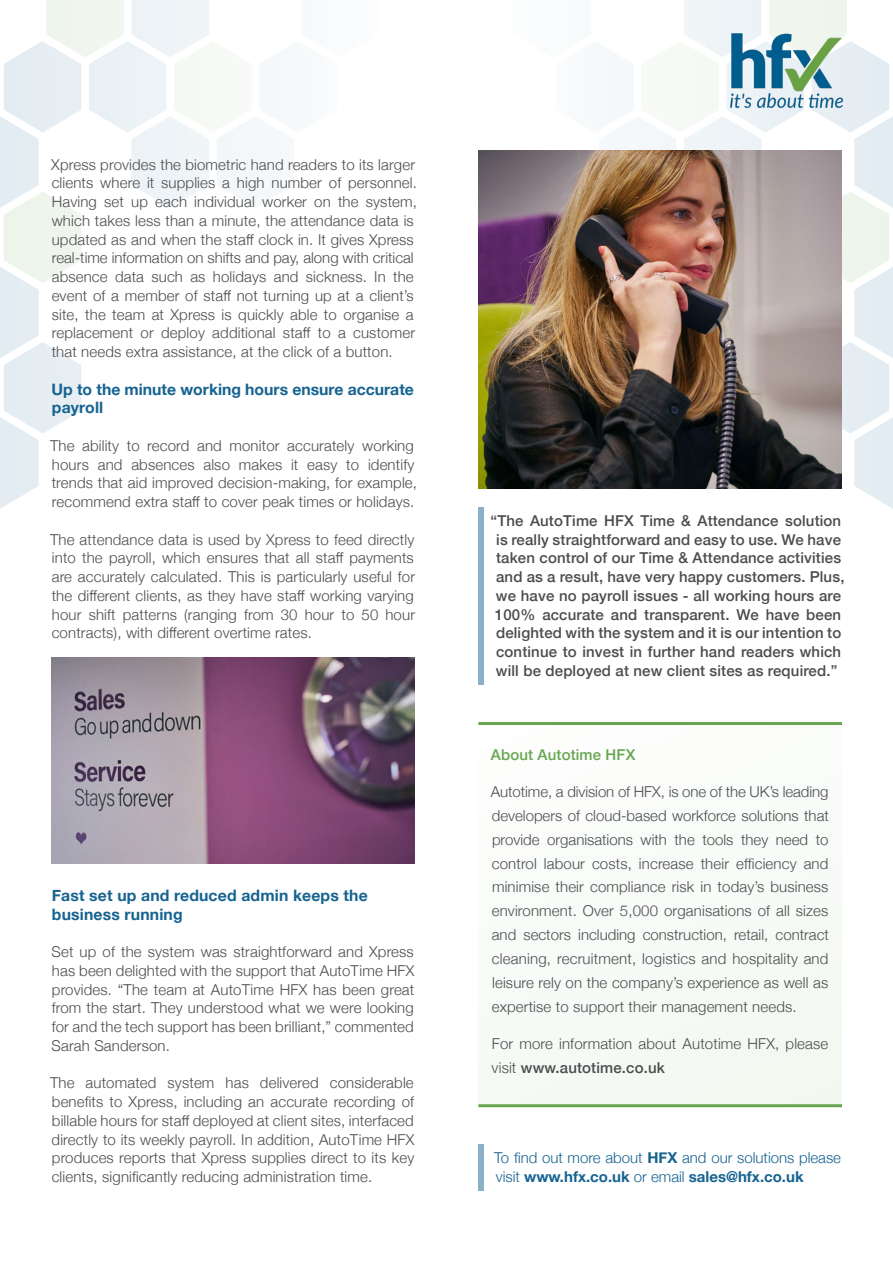
<style>
.page{position:relative;width:893px;height:1263px;background:#fff}
.page>*{position:absolute;margin:0;border:0;box-sizing:border-box;transform-origin:0 0}
.t1{font:700 15.75px/18.8px "Helvetica Neue";letter-spacing:.01em;color:#166391}
.t2{font:300 15px/18.8px "Helvetica Neue";letter-spacing:.01em;color:#4b4c4d;text-align:justify}
.t3{font:500 15px/18.8px "Helvetica Neue";letter-spacing:.01em;color:#4b4c4d}
.t4{font:300 15px/18.8px "Helvetica Neue";color:#166391}
.t5{font:500 15px "Helvetica Neue";letter-spacing:.01em;color:#66a650}
.s1{font-weight:500}
.s2{font-weight:700}
</style>
<div class="page">
<svg style="left:0;top:0;width:893px;height:518px"></svg>
<img style="left:724px;top:27px;width:126px;height:84px">
<hr style="left:478px;top:1104px;width:364px;height:3px;background:#66a650">
<div style="left:478px;top:723px;width:364px;height:382px;background:#f8fbf7"></div>
<hr style="left:478px;top:722px;width:364px;height:3px;background:#66a650">
<div style="left:478px;top:1145px;width:5px;height:46px;background:#8ab1c8"></div>
<img style="left:51px;top:657px;width:364px;height:206px">
<img style="left:478px;top:151px;width:364px;height:337px">
<div style="left:478px;top:507px;width:5px;height:177px;background:#8ab1c8"></div>
<p class="t2" style="left:51px;top:154px;width:367px;text-align:left">Xpress provides the biometric hand readers to its larger clients where it supplies a high number of personnel.<br>Having set up each individual worker on the system, which takes less than a minute, the attendance data is updated as and when the staff clock in. It gives Xpress real-time information on shifts and pay, along with critical absence data such as holidays and sickness. In the event of a member of staff not turning up at a client’s site, the team at Xpress is quickly able to organise a replacement or deploy additional staff to a customer that needs extra assistance, at the click of a button.</p>
<p class="t1" style="left:52px;top:380px;width:364px">Up to the minute working hours ensure accurate payroll</p>
<p class="t2" style="left:50px;top:435px;width:368px;text-align:left">The ability to record and monitor accurately working hours and absences also makes it easy to identify trends that aid improved decision-making, for example, recommend extra staff to cover peak times or holidays.</p>
<p class="t2" style="left:50px;top:529px;width:367px">The attendance data is used by Xpress to feed directly into the payroll, which ensures that all staff payments are accurately calculated. This is particularly useful for the different clients, as they have staff working varying hour shift patterns (ranging from 30 hour to 50 hour contracts), with different overtime rates.</p>
<p class="t1" style="left:52px;top:886px;width:318px">Fast set up and reduced admin keeps the business running</p>
<p class="t2" style="left:51px;top:941px;width:364px">Set up of the system was straightforward and Xpress has been delighted with the support that AutoTime HFX provides. “The team at AutoTime HFX has been great from the start. They understood what we were looking for and the tech support has been brilliant,” commented Sarah Sanderson.</p>
<p class="t2" style="left:50px;top:1072px;width:366px">The automated system has delivered considerable benefits to Xpress, including an accurate recording of billable hours for staff deployed at client sites, interfaced directly to its weekly payroll. In addition, AutoTime HFX produces reports that Xpress supplies direct to its key clients, significantly reducing administration time.</p>
<p class="t3" style="left:491px;top:510px;width:355px">“The AutoTime HFX Time &amp; Attendance solution is really straightforward and easy to use. We have taken control of our Time &amp; Attendance activities and as a result, have very happy customers. Plus, we have no payroll issues - all working hours are 100% accurate and transparent. We have been delighted with the system and it is our intention to continue to invest in further hand readers which will be deployed at new client sites as required.”</p>
<p class="t5" style="left:491px;top:742px;width:146px">About Autotime HFX</p>
<p class="t2" style="left:491px;top:779px;width:340px;line-height:23.9px">Autotime, a division of HFX, is one of the UK’s leading developers of cloud-based workforce solutions that provide organisations with the tools they need to control labour costs, increase their efficiency and minimise their compliance risk in today’s business environment. Over 5,000 organisations of all sizes and sectors including construction, retail, contract cleaning, recruitment, logistics and hospitality and leisure rely on the company’s experience as well as expertise to support their management needs.</p>
<p class="t2" style="left:492px;top:1031px;width:338px;line-height:23.9px">For more information about Autotime HFX, please visit <span class="s1">www.autotime.co.uk</span></p>
<p class="t4" style="left:494px;top:1147px;width:348px">To find out more about <span class="s2">HFX</span> and our solutions please visit <span class="s2">www.hfx.co.uk</span> or email <span class="s2">sales@hfx.co.uk</span></p>
</div>
